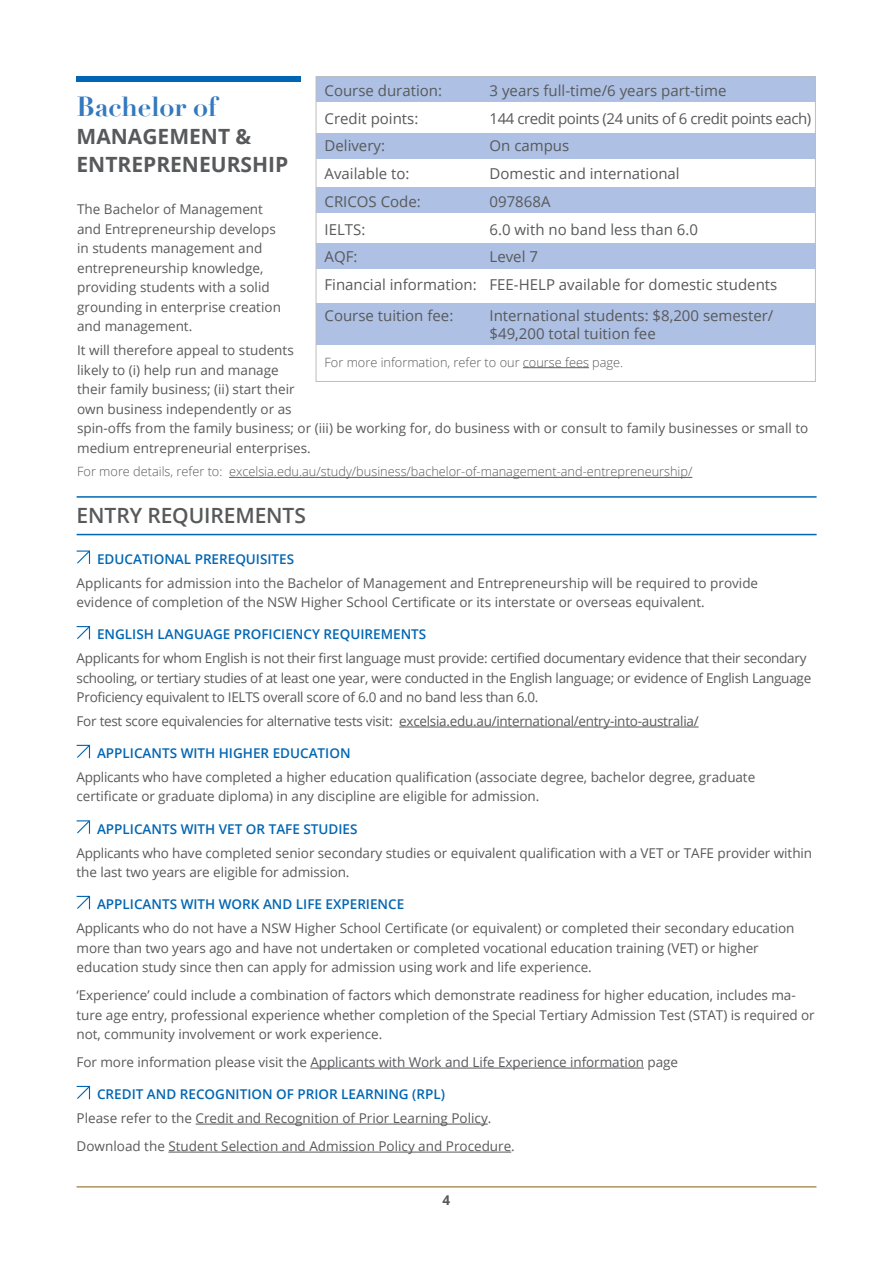
<style>
.page{position:relative;width:893px;height:1263px;background:#fff}
.page>*{position:absolute;margin:0;border:0;box-sizing:border-box;transform-origin:0 0}
.t1{font:700 27px "Didot";letter-spacing:-.01em;color:#3479be}
.t2{font:700 21px/28.2px "Open Sans";color:#58595b}
.t3{font:600 21px "Open Sans";letter-spacing:-.005em;color:#58595b}
.t4{font:15px/27.8px "Open Sans";color:#58595b}
.t5{font:15px "Open Sans";letter-spacing:-.03em;color:#58595b}
.t6{font:13.5px/19.5px "Open Sans";letter-spacing:-.005em;color:#58595b}
.t7{font:600 13.5px "Open Sans";color:#0066b3}
.t8{font:700 13.5px "Open Sans";color:#58595b}
.t9{font:300 12.75px "Open Sans";color:#58595b}
</style>
<div class="page">
<div style="left:316px;top:243px;width:500px;height:25px;background:#aec0e3"></div>
<div style="left:316px;top:303px;width:500px;height:41px;background:#aec0e3"></div>
<div style="left:316px;top:77px;width:500px;height:25px;background:#aec0e3"></div>
<hr style="left:229px;top:477px;width:463px;height:1px;background:#58595b">
<div style="left:316px;top:133px;width:500px;height:26px;background:#aec0e3"></div>
<div style="left:316px;top:187px;width:500px;height:26px;background:#aec0e3"></div>
<hr style="left:523px;top:367px;width:66px;height:1px;background:#58595b">
<div style="left:316px;top:77px;width:500px;height:305px;border:1px solid #bcbec0"></div>
<hr style="left:77px;top:496px;width:740px;height:2px;background:#0066b3">
<hr style="left:77px;top:534px;width:740px;height:1px;background:#0066b3">
<hr style="left:399px;top:727px;width:300px;height:1px;background:#58595b">
<hr style="left:310px;top:1068px;width:334px;height:1px;background:#58595b">
<hr style="left:196px;top:1124px;width:292px;height:1px;background:#58595b">
<hr style="left:168px;top:1152px;width:343px;height:1px;background:#58595b">
<svg style="left:76px;top:550px;width:15px;height:14px"></svg>
<svg style="left:76px;top:626px;width:15px;height:14px"></svg>
<svg style="left:76px;top:744px;width:15px;height:15px"></svg>
<svg style="left:76px;top:820px;width:15px;height:14px"></svg>
<svg style="left:76px;top:895px;width:15px;height:15px"></svg>
<svg style="left:76px;top:1085px;width:15px;height:15px"></svg>
<div style="left:77px;top:77px;width:224px;height:5px;background:#0066b3"></div>
<hr style="left:77px;top:1186px;width:739px;height:1px;background:#ab955c">
<p class="t4" style="left:325px;top:76px;width:119px">Course duration:</p>
<p class="t4" style="left:490px;top:76px;width:238px">3 years full-time/6 years part-time</p>
<p class="t4" style="left:325px;top:104px;width:95px">Credit points:</p>
<p class="t5" style="left:490px;top:108px;width:323px">144 credit points (24 units of 6 credit points each)</p>
<p class="t4" style="left:325px;top:132px;width:62px">Delivery:</p>
<p class="t4" style="left:490px;top:132px;width:81px">On campus</p>
<p class="t4" style="left:325px;top:159px;width:86px">Available to:</p>
<p class="t4" style="left:490px;top:159px;width:192px">Domestic and international</p>
<p class="t4" style="left:325px;top:187px;width:98px">CRICOS Code:</p>
<p class="t4" style="left:490px;top:187px;width:62px">097868A</p>
<p class="t4" style="left:325px;top:215px;width:42px">IELTS:</p>
<p class="t4" style="left:490px;top:215px;width:210px">6.0 with no band less than 6.0</p>
<p class="t4" style="left:325px;top:243px;width:34px">AQF:</p>
<h1 class="t1" style="left:77px;top:89px;width:142px">Bachelor of</h1>
<h2 class="t2" style="left:77px;top:121px;width:213px">MANAGEMENT &amp;<br>ENTREPRENEURSHIP</h2>
<p class="t6" style="left:77px;top:199px;width:205px">The Bachelor of Management and Entrepreneurship develops in students management and entrepreneurship knowledge, providing students with a solid grounding in enterprise creation and management.</p>
<p class="t6" style="left:77px;top:340px;width:733px">It will therefore appeal to students<br>likely to (i) help run and manage<br>their family business; (ii) start their<br>own business independently or as<br>spin-offs from the family business; or (iii) be working for, do business with or consult to family businesses or small to medium entrepreneurial enterprises.</p>
<p class="t9" style="left:77px;top:463px;width:617px">For more details, refer to: excelsia.edu.au/study/business/bachelor-of-management-and-entrepreneurship/</p>
<p class="t4" style="left:325px;top:243px;width:454px;text-indent:165px">Level 7<br>Financial information: FEE-HELP available for domestic students</p>
<p class="t4" style="left:325px;top:301px;width:130px">Course tuition fee:</p>
<p class="t4" style="left:490px;top:306px;width:285px;line-height:18px">International students: $8,200 semester/ $49,200 total tuition fee</p>
<p class="t9" style="left:325px;top:353px;width:300px">For more information, refer to our course fees page.</p>
<h2 class="t3" style="left:77px;top:501px;width:231px">ENTRY REQUIREMENTS</h2>
<p class="t7" style="left:97px;top:550px;width:199px">EDUCATIONAL PREREQUISITES</p>
<p class="t6" style="left:77px;top:573px;width:683px">Applicants for admission into the Bachelor of Management and Entrepreneurship will be required to provide evidence of completion of the NSW Higher School Certificate or its interstate or overseas equivalent.</p>
<p class="t7" style="left:97px;top:625px;width:331px">ENGLISH LANGUAGE PROFICIENCY REQUIREMENTS</p>
<p class="t6" style="left:77px;top:648px;width:736px">Applicants for whom English is not their first language must provide: certified documentary evidence that their secondary schooling, or tertiary studies of at least one year, were conducted in the English language; or evidence of English Language<br>Proficiency equivalent to IELTS overall score of 6.0 and no band less than 6.0.</p>
<p class="t6" style="left:77px;top:711px;width:623px">For test score equivalencies for alternative tests visit: excelsia.edu.au/international/entry-into-australia/</p>
<p class="t7" style="left:97px;top:744px;width:255px">APPLICANTS WITH HIGHER EDUCATION</p>
<p class="t6" style="left:77px;top:767px;width:680px">Applicants who have completed a higher education qualification (associate degree, bachelor degree, graduate certificate or graduate diploma) in any discipline are eligible for admission.</p>
<p class="t7" style="left:97px;top:819px;width:262px">APPLICANTS WITH VET OR TAFE STUDIES</p>
<p class="t6" style="left:77px;top:842px;width:737px">Applicants who have completed senior secondary studies or equivalent qualification with a VET or TAFE provider within the last two years are eligible for admission.</p>
<p class="t7" style="left:97px;top:895px;width:309px">APPLICANTS WITH WORK AND LIFE EXPERIENCE</p>
<p class="t6" style="left:77px;top:918px;width:719px">Applicants who do not have a NSW Higher School Certificate (or equivalent) or completed their secondary education more than two years ago and have not undertaken or completed vocational education training (VET) or higher education study since then can apply for admission using work and life experience.</p>
<p class="t6" style="left:77px;top:985px;width:740px">‘Experience’ could include a combination of factors which demonstrate readiness for higher education, includes ma&shy;ture age entry, professional experience whether completion of the Special Tertiary Admission Test (STAT) is required or not, community involvement or work experience.</p>
<p class="t6" style="left:77px;top:1052px;width:603px">For more information please visit the Applicants with Work and Life Experience information page</p>
<p class="t7" style="left:97px;top:1085px;width:350px">CREDIT AND RECOGNITION OF PRIOR LEARNING (RPL)</p>
<p class="t6" style="left:77px;top:1104px;width:440px;line-height:28px">Please refer to the Credit and Recognition of Prior Learning Policy.<br>Download the Student Selection and Admission Policy and Procedure.</p>
<p class="t8" style="left:443px;top:1191px;width:9px">4</p>
</div>
